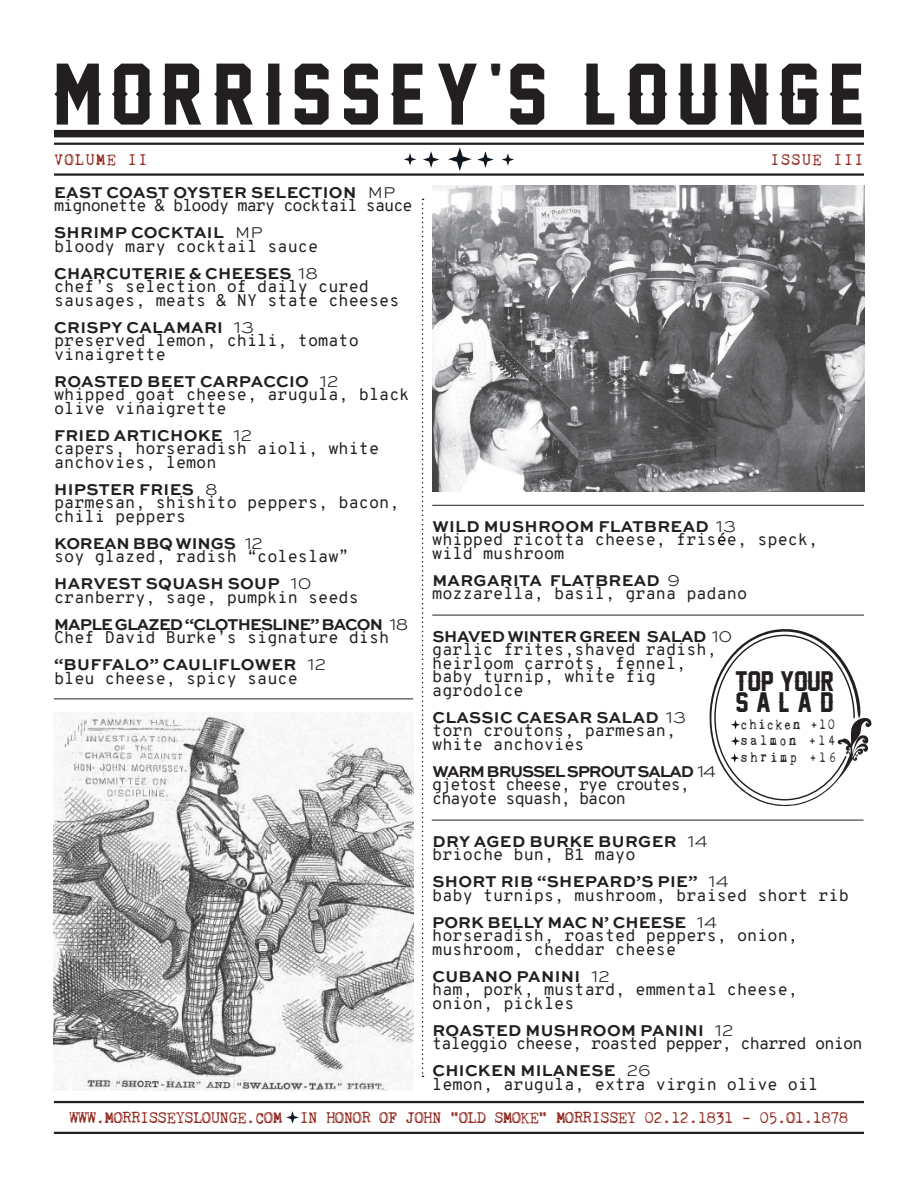
<style>
.page{position:relative;width:918px;height:1188px;background:#fff}
.page>*{position:absolute;margin:0;border:0;box-sizing:border-box;transform-origin:0 0}
.t1{font:79.5px "Legend M54";letter-spacing:.125em;color:#231f20}
.t2{font:25.8px "Legend M54";color:#231f20}
.t3{font:16.5px/13.5px "Overpass Mono";color:#231f20}
.t4{font:700 16.5px "Sweet Sans Pro";letter-spacing:.02em;color:#231f20}
.t5{font:16.5px "Overpass Mono";letter-spacing:-.06em;color:#231f20}
.t6{font:16.5px "Kingthings Trypewriter 2";letter-spacing:-.05em;color:#91281e}
.t7{font:16.5px "Overpass Mono";letter-spacing:-.05em;color:#231f20}
.t8{font:700 16.5px "Sweet Sans Pro";letter-spacing:-.05em;color:#231f20}
.t9{font:700 16.5px "Sweet Sans Pro";letter-spacing:-.02em;color:#231f20}
.t10{font:700 16.5px "Sweet Sans Pro";letter-spacing:-.065em;color:#231f20}
.t11{font:700 16.5px "Sweet Sans Pro";color:#231f20}
.t12{font:700 16.5px "Sweet Sans Pro";letter-spacing:-.01em;color:#231f20}
.t13{font:16.5px "Kingthings Trypewriter 2";letter-spacing:.05em;color:#91281e}
.t14{font:14.55px "Kingthings Trypewriter 2";letter-spacing:.21em;color:#231f20;scale:.84 1}
.t15{font:14.55px "Kingthings Trypewriter 2";letter-spacing:.13em;color:#231f20;scale:.84 1}
.s1{font-weight:300}
.s2{color:#000}
</style>
<div class="page">
<img style="left:432px;top:185px;width:432px;height:306px">
<img style="left:533px;top:188px;width:318px;height:191px">
<svg style="left:831px;top:365px;width:9px;height:4px"></svg>
<svg style="left:529px;top:206px;width:4px;height:5px"></svg>
<img style="left:54px;top:713px;width:359px;height:377px">
<svg style="left:709px;top:629px;width:163px;height:178px"></svg>
<hr style="left:432px;top:820px;width:432px;height:1px;background:#231f20">
<hr style="left:432px;top:615px;width:432px;height:1px;background:#231f20">
<svg style="left:422px;top:199px;width:2px;height:878px"></svg>
<div style="left:54px;top:130px;width:810px;height:7px;background:#231f20"></div>
<hr style="left:54px;top:699px;width:359px;height:1px;background:#231f20">
<hr style="left:54px;top:143px;width:810px;height:2px;background:#231f20">
<hr style="left:54px;top:173px;width:810px;height:3px;background:#231f20">
<hr style="left:432px;top:505px;width:432px;height:1px;background:#231f20">
<svg style="left:423px;top:151px;width:16px;height:17px"></svg>
<svg style="left:448px;top:147px;width:46px;height:24px"></svg>
<svg style="left:404px;top:153px;width:12px;height:13px"></svg>
<svg style="left:502px;top:153px;width:12px;height:13px"></svg>
<hr style="left:54px;top:1101px;width:810px;height:2px;background:#231f20">
<hr style="left:54px;top:1132px;width:810px;height:2px;background:#231f20">
<svg style="left:286px;top:1111px;width:13px;height:13px"></svg>
<p class="t1" style="left:54px;top:51px;width:812px">MORRISSEY<sup>'</sup>S LOUNGE</p>
<p class="t13" style="left:54px;top:150px;width:95px">VOLUME II</p>
<p class="t13" style="left:770px;top:150px;width:95px">ISSUE III</p>
<p class="t4" style="left:54px;top:180px;width:343px">EAST COAST OYSTER SELECTION <span class="s1">MP</span></p>
<p class="t5" style="left:54px;top:194px;width:360px">mignonette &amp; bloody mary cocktail sauce</p>
<p class="t4" style="left:54px;top:220px;width:210px">SHRIMP COCKTAIL <span class="s1">MP</span></p>
<p class="t3" style="left:54px;top:240px;width:266px">bloody mary cocktail sauce</p>
<p class="t4" style="left:54px;top:261px;width:265px">CHARCUTERIE &amp; CHEESES <span class="s1">18</span></p>
<p class="t3" style="left:54px;top:280px;width:347px">chef’s selection of daily cured sausages, meats &amp; NY state cheeses</p>
<p class="t4" style="left:54px;top:315px;width:201px">CRISPY CALAMARI <span class="s1">13</span></p>
<p class="t3" style="left:54px;top:334px;width:306px">preserved lemon, chili, tomato</p>
<p class="t3" style="left:54px;top:348px;width:113px">vinaigrette</p>
<p class="t4" style="left:54px;top:369px;width:286px">ROASTED BEET CARPACCIO <span class="s1">12</span></p>
<p class="t3" style="left:54px;top:388px;width:357px">whipped goat cheese, arugula, black olive vinaigrette</p>
<p class="t4" style="left:54px;top:423px;width:200px">FRIED ARTICHOKE <span class="s1">12</span></p>
<p class="t3" style="left:54px;top:442px;width:327px">capers, horseradish aioli, white</p>
<p class="t3" style="left:54px;top:456px;width:164px">anchovies, lemon</p>
<p class="t4" style="left:54px;top:477px;width:165px">HIPSTER FRIES <span class="s1">8</span></p>
<p class="t3" style="left:54px;top:496px;width:347px">parmesan, shishito peppers, bacon,</p>
<p class="t3" style="left:54px;top:510px;width:134px">chili peppers</p>
<p class="t12" style="left:54px;top:531px;width:210px">KOREAN BBQ WINGS <span class="s1">12</span></p>
<p class="t3" style="left:54px;top:550px;width:296px">soy glazed, radish “coleslaw”</p>
<p class="t4" style="left:54px;top:571px;width:259px">HARVEST SQUASH SOUP <span class="s1">10</span></p>
<p class="t3" style="left:54px;top:591px;width:306px">cranberry, sage, pumpkin seeds</p>
<p class="t8" style="left:54px;top:612px;width:356px">MAPLE GLAZED “CLOTHESLINE” BACON <span class="s1">18</span></p>
<p class="t3" style="left:54px;top:631px;width:337px">Chef David Burke’s signature dish</p>
<p class="t4" style="left:54px;top:652px;width:273px">“BUFFALO” CAULIFLOWER <span class="s1">12</span></p>
<p class="t3" style="left:54px;top:672px;width:245px">bleu cheese, spicy sauce</p>
<p class="t4" style="left:432px;top:514px;width:305px">WILD MUSHROOM FLATBREAD <span class="s1">13</span></p>
<p class="t3" style="left:432px;top:533px;width:388px">whipped ricotta cheese, fris<span class="s2">é</span>e, speck, wild mushroom</p>
<p class="t4" style="left:432px;top:568px;width:249px">MARGARITA FLATBREAD <span class="s1">9</span></p>
<p class="t3" style="left:432px;top:587px;width:317px">mozzarella, basil, grana padano</p>
<p class="t9" style="left:432px;top:624px;width:301px">SHAVED WINTER GREEN SALAD <span class="s1">10</span></p>
<p class="t3" style="left:432px;top:643px;width:286px">garlic frites,shaved radish, heirloom carrots, fennel, baby turnip, white fig</p>
<p class="t3" style="left:432px;top:683px;width:93px">agrodolce</p>
<p class="t4" style="left:432px;top:705px;width:255px">CLASSIC CAESAR SALAD <span class="s1">13</span></p>
<p class="t3" style="left:432px;top:724px;width:245px">torn croutons, parmesan,</p>
<p class="t3" style="left:432px;top:737px;width:154px">white anchovies</p>
<p class="t10" style="left:432px;top:759px;width:285px">WARM BRUSSEL SPROUT SALAD <span class="s1">14</span></p>
<p class="t5" style="left:432px;top:773px;width:259px">gjetost cheese, rye croutes,</p>
<p class="t5" style="left:432px;top:786px;width:195px">chayote squash, bacon</p>
<p class="t2" style="left:735px;top:667px;width:101px">TOP YOUR</p>
<p class="t2" style="left:736px;top:688px;width:99px">SALAD</p>
<p class="t15" style="left:741px;top:716px;width:114px">chicken +10</p>
<p class="t14" style="left:741px;top:750px;width:115px">shrimp +16</p>
<p class="t14" style="left:741px;top:733px;width:114px">salmon +14</p>
<p class="t4" style="left:432px;top:828px;width:277px">DRY AGED BURKE BURGER <span class="s1">14</span></p>
<p class="t3" style="left:432px;top:848px;width:205px">brioche bun, B1 mayo</p>
<p class="t4" style="left:432px;top:869px;width:298px">SHORT RIB “SHEPARD’S PIE” <span class="s1">14</span></p>
<p class="t3" style="left:432px;top:888px;width:418px">baby turnips, mushroom, braised short rib</p>
<p class="t11" style="left:432px;top:909px;width:286px">PORK BELLY MAC N’ CHEESE <span class="s1">14</span></p>
<p class="t3" style="left:432px;top:929px;width:367px">horseradish, roasted peppers, onion,</p>
<p class="t3" style="left:432px;top:942px;width:245px">mushroom, cheddar cheese</p>
<p class="t4" style="left:432px;top:963px;width:179px">CUBANO PANINI <span class="s1">12</span></p>
<p class="t3" style="left:432px;top:983px;width:367px">ham, pork, mustard, emmental cheese,</p>
<p class="t3" style="left:432px;top:996px;width:144px">onion, pickles</p>
<p class="t4" style="left:432px;top:1017px;width:303px">ROASTED MUSHROOM PANINI <span class="s1">12</span></p>
<p class="t7" style="left:432px;top:1032px;width:432px">taleggio cheese, roasted pepper, charred onion</p>
<p class="t4" style="left:432px;top:1058px;width:220px">CHICKEN MILANESE <span class="s1">26</span></p>
<p class="t3" style="left:432px;top:1077px;width:388px">lemon, arugula, extra virgin olive oil</p>
<p class="t6" style="left:69px;top:1109px;width:781px">WWW.MORRISSEYSLOUNGE.COM IN HONOR OF JOHN “OLD SMOKE” MORRISSEY 02.12.1831 - 05.O1.1878</p>
</div>
